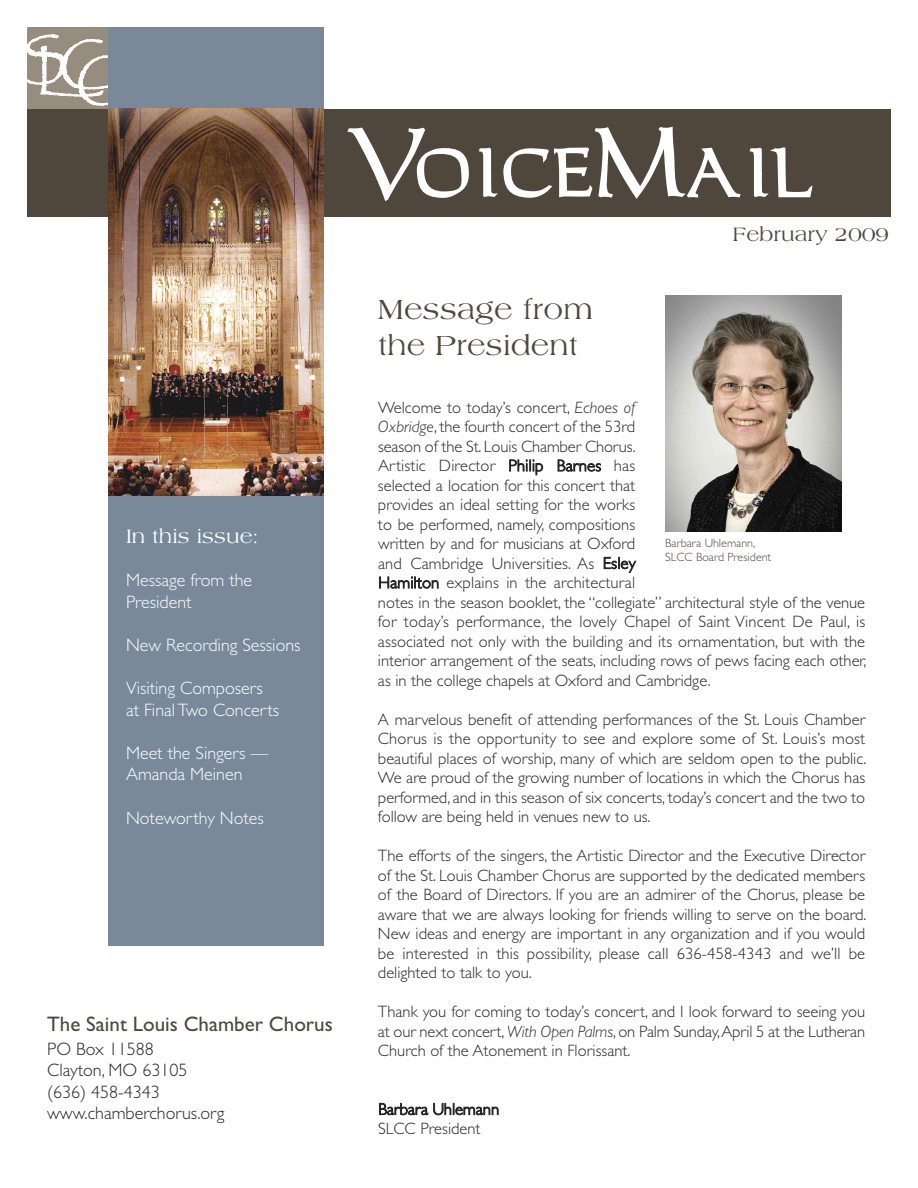
<style>
.page{position:relative;width:918px;height:1188px;background:#fff}
.page>*{position:absolute;margin:0;border:0;box-sizing:border-box;transform-origin:0 0}
.t1{font:87px "Carolus Roman";color:#fff}
.t2{font:30px/36px "Amphion";color:#50473c}
.t3{font:21px "Gill Sans";color:#50473c}
.t4{font:21px "Amphion";color:#fff}
.t5{font:21px "Amphion";color:#50473c}
.t6{font:300 18px/21.6px "Gill Sans";color:#fff}
.t7{font:300 18px/21.6px "Gill Sans";color:#272627}
.t8{font:300 16.5px/19.5px "Gill Sans";color:#272627;text-align:justify}
.t9{font:300 12px/14.4px "Gill Sans";color:#50473c}
.s1{font-style:italic}
</style>
<div class="page">
<div style="left:27px;top:109px;width:864px;height:108px;background:#50473c"></div>
<div style="left:108px;top:27px;width:216px;height:919px;background:#79899a"></div>
<img style="left:108px;top:109px;width:216px;height:386px">
<svg style="left:27px;top:27px;width:81px;height:82px"></svg>
<img style="left:665px;top:295px;width:177px;height:237px">
<h1 class="t1" style="left:347px;top:124px;width:469px">VoiceMail</h1>
<p class="t5" style="left:733px;top:222px;width:158px">February 2009</p>
<p class="t4" style="left:126px;top:523px;width:134px">In this issue:</p>
<p class="t6" style="left:126px;top:569px;width:128px">Message from the<br>President</p>
<p class="t6" style="left:126px;top:634px;width:176px">New Recording Sessions</p>
<p class="t6" style="left:126px;top:677px;width:155px">Visiting Composers at FinalTwo Concerts</p>
<p class="t6" style="left:126px;top:742px;width:144px">Meet the Singers —<br>Amanda Meinen</p>
<p class="t6" style="left:126px;top:807px;width:139px">Noteworthy Notes</p>
<p class="t3" style="left:47px;top:1012px;width:287px">The Saint Louis Chamber Chorus</p>
<p class="t7" style="left:47px;top:1038px;width:179px">PO Box 11588<br>Clayton, MO 63105 (636) 458-4343 www.chamberchorus.org</p>
<h2 class="t2" style="left:378px;top:291px;width:217px">Message from the President</h2>
<p class="t8" style="left:378px;top:397px;width:490px;text-align:left">Welcome to today’s concert, <span class="s1">Echoes of<br>Oxbridge</span>, the fourth concert of the 53rd<br>season of the St. Louis Chamber Chorus.<br>Artistic Director Philip Barnes has<br>selected a location for this concert that<br>provides an ideal setting for the works<br>to be performed, namely, compositions<br>written by and for musicians at Oxford<br>and Cambridge Universities. As Esley<br>Hamilton explains in the architectural<br>notes in the season booklet, the “collegiate” architectural style of the venue for today’s performance, the lovely Chapel of Saint Vincent De Paul, is associated not only with the building and its ornamentation, but with the interior arrangement of the seats, including rows of pews facing each other, as in the college chapels at Oxford and Cambridge.</p>
<p class="t8" style="left:378px;top:709px;width:490px">A marvelous benefit of attending performances of the St. Louis Chamber Chorus is the opportunity to see and explore some of St. Louis’s most beautiful places of worship, many of which are seldom open to the public.<br>We are proud of the growing number of locations in which the Chorus has performed, and in this season of six concerts, today’s concert and the two to follow are being held in venues new to us.</p>
<p class="t8" style="left:378px;top:846px;width:490px">The efforts of the singers, the Artistic Director and the Executive Director of the St. Louis Chamber Chorus are supported by the dedicated members of the Board of Directors. If you are an admirer of the Chorus, please be aware that we are always looking for friends willing to serve on the board.<br>New ideas and energy are important in any organization and if you would be interested in this possibility, please call 636-458-4343 and we’ll be delighted to talk to you.</p>
<p class="t8" style="left:378px;top:1002px;width:489px">Thank you for coming to today’s concert, and I look forward to seeing you at our next concert, <span class="s1">With Open Palms</span>, on Palm Sunday,April 5 at the Lutheran Church of the Atonement in Florissant.</p>
<p class="t9" style="left:665px;top:536px;width:108px">Barbara Uhlemann,<br>SLCC Board President</p>
<p class="t8" style="left:378px;top:1099px;width:123px">Barbara Uhlemann<br>SLCC President</p>
</div>
